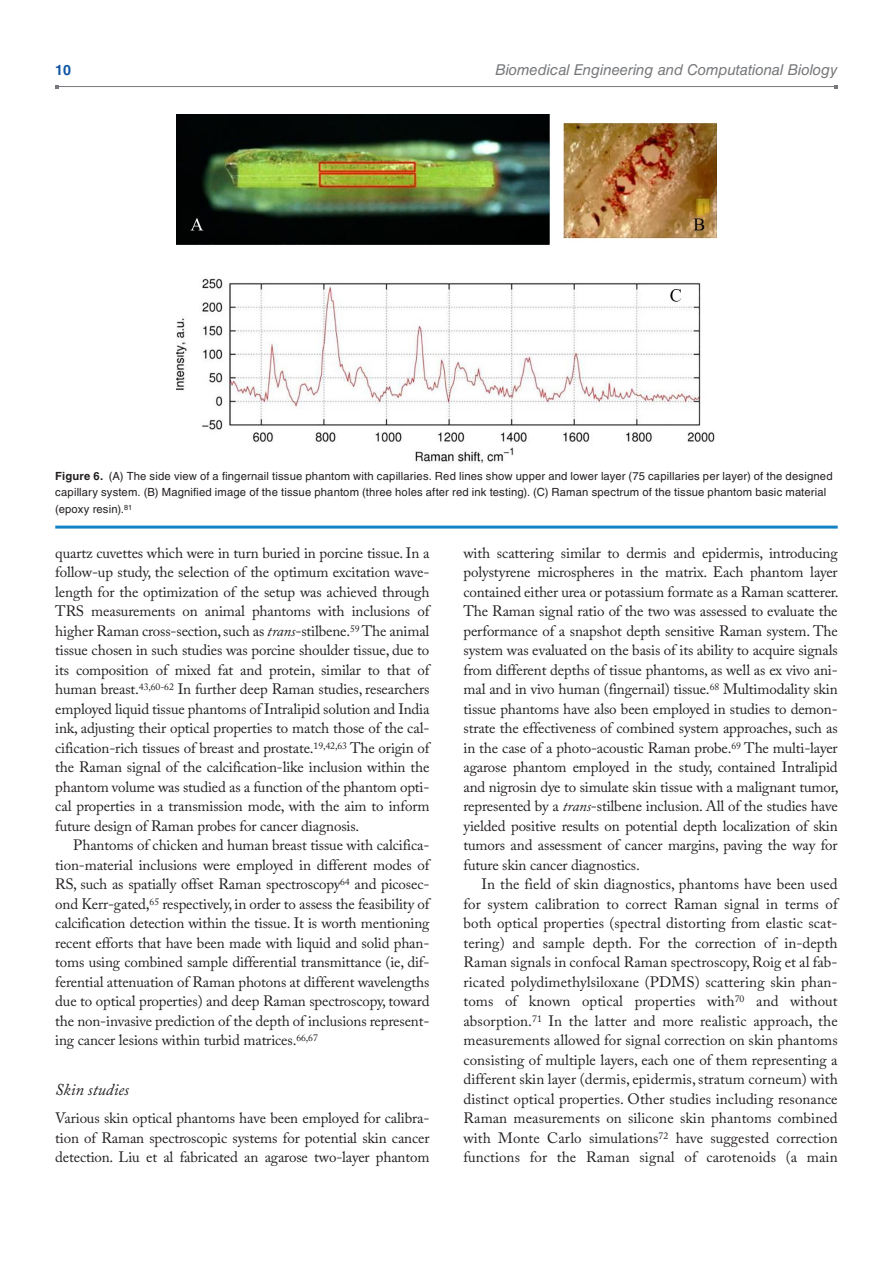
<style>
.page{position:relative;width:893px;height:1263px;background:#fff}
.page>*{position:absolute;margin:0;border:0;box-sizing:border-box;transform-origin:0 0}
.t1{font:italic 16.5px "Adobe Caslon Pro";color:#231f20}
.t2{font:15px/19.5px "Adobe Caslon Pro";letter-spacing:-.01em;color:#231f20;text-align:justify}
.t3{font:italic 15px "Helvetica LT Std";letter-spacing:-.005em;color:#76787b}
.t4{font:700 14.25px "Helvetica LT Std";color:#1055a4}
.t5{font:11.25px/16.5px "Helvetica LT Std";letter-spacing:.015em;color:#231f20}
.s1{font-weight:700}
.s2{font-style:italic}
</style>
<div class="page">
<hr style="left:57px;top:86px;width:779px;height:1px;background:#76787b">
<hr style="left:55px;top:526px;width:783px;height:3px;background:#1582c5">
<img style="left:176px;top:115px;width:540px;height:348px">
<p class="t4" style="left:55px;top:61px;width:17px">10</p>
<p class="t3" style="left:495px;top:61px;width:344px">Biomedical Engineering and Computational Biology</p>
<p class="t5" style="left:55px;top:468px;width:779px"><span class="s1">Figure 6.</span> (A) The side view of a fingernail tissue phantom with capillaries. Red lines show upper and lower layer (75 capillaries per layer) of the designed capillary system. (B) Magnified image of the tissue phantom (three holes after red ink testing). (C) Raman spectrum of the tissue phantom basic material (epoxy resin).<sup>81</sup></p>
<p class="t2" style="left:55px;top:543px;width:376px">quartz cuvettes which were in turn buried in porcine tissue. In a follow-up study, the selection of the optimum excitation wave&shy;length for the optimization of the setup was achieved through TRS measurements on animal phantoms with inclusions of higher Raman cross-section, such as <span class="s2">trans</span>-stilbene.<sup>59</sup> The animal tissue chosen in such studies was porcine shoulder tissue, due to its composition of mixed fat and protein, similar to that of human breast.<sup>43,60-62</sup> In further deep Raman studies, researchers employed liquid tissue phantoms of Intralipid solution and India ink, adjusting their optical properties to match those of the cal&shy;cification-rich tissues of breast and prostate.<sup>19,42,63</sup> The origin of the Raman signal of the calcification-like inclusion within the phantom volume was studied as a function of the phantom opti&shy;cal properties in a transmission mode, with the aim to inform future design of Raman probes for cancer diagnosis.</p>
<p class="t2" style="left:55px;top:835px;width:376px;text-indent:18px">Phantoms of chicken and human breast tissue with calcifica&shy;tion-material inclusions were employed in different modes of RS, such as spatially offset Raman spectroscopy<sup>64</sup> and picosec&shy;ond Kerr-gated,<sup>65</sup> respectively, in order to assess the feasibility of calcification detection within the tissue. It is worth mentioning recent efforts that have been made with liquid and solid phan&shy;toms using combined sample differential transmittance (ie, dif&shy;ferential attenuation of Raman photons at different wavelengths due to optical properties) and deep Raman spectroscopy, toward the non-invasive prediction of the depth of inclusions represent&shy;ing cancer lesions within turbid matrices.<sup>66,67</sup></p>
<p class="t1" style="left:55px;top:1079px;width:75px">Skin studies</p>
<p class="t2" style="left:55px;top:1108px;width:376px">Various skin optical phantoms have been employed for calibra&shy;tion of Raman spectroscopic systems for potential skin cancer detection. Liu et al fabricated an agarose two-layer phantom</p>
<p class="t2" style="left:463px;top:543px;width:377px">with scattering similar to dermis and epidermis, introducing polystyrene microspheres in the matrix. Each phantom layer contained either urea or potassium formate as a Raman scatterer.<br>The Raman signal ratio of the two was assessed to evaluate the performance of a snapshot depth sensitive Raman system. The system was evaluated on the basis of its ability to acquire signals from different depths of tissue phantoms, as well as ex vivo ani&shy;mal and in vivo human (fingernail) tissue.<sup>68</sup> Multimodality skin tissue phantoms have also been employed in studies to demon&shy;strate the effectiveness of combined system approaches, such as in the case of a photo-acoustic Raman probe.<sup>69</sup> The multi-layer agarose phantom employed in the study, contained Intralipid and nigrosin dye to simulate skin tissue with a malignant tumor, represented by a <span class="s2">trans</span>-stilbene inclusion. All of the studies have yielded positive results on potential depth localization of skin tumors and assessment of cancer margins, paving the way for future skin cancer diagnostics.</p>
<p class="t2" style="left:463px;top:874px;width:376px;text-indent:18px">In the field of skin diagnostics, phantoms have been used for system calibration to correct Raman signal in terms of both optical properties (spectral distorting from elastic scat&shy;tering) and sample depth. For the correction of in-depth Raman signals in confocal Raman spectroscopy, Roig et al fab&shy;ricated polydimethylsiloxane (PDMS) scattering skin phan&shy;toms of known optical properties with<sup>70</sup> and without absorption.<sup>71</sup> In the latter and more realistic approach, the measurements allowed for signal correction on skin phantoms consisting of multiple layers, each one of them representing a different skin layer (dermis, epidermis, stratum corneum) with distinct optical properties. Other studies including resonance Raman measurements on silicone skin phantoms combined with Monte Carlo simulations<sup>72</sup> have suggested correction functions for the Raman signal of carotenoids (a main</p>
</div>
